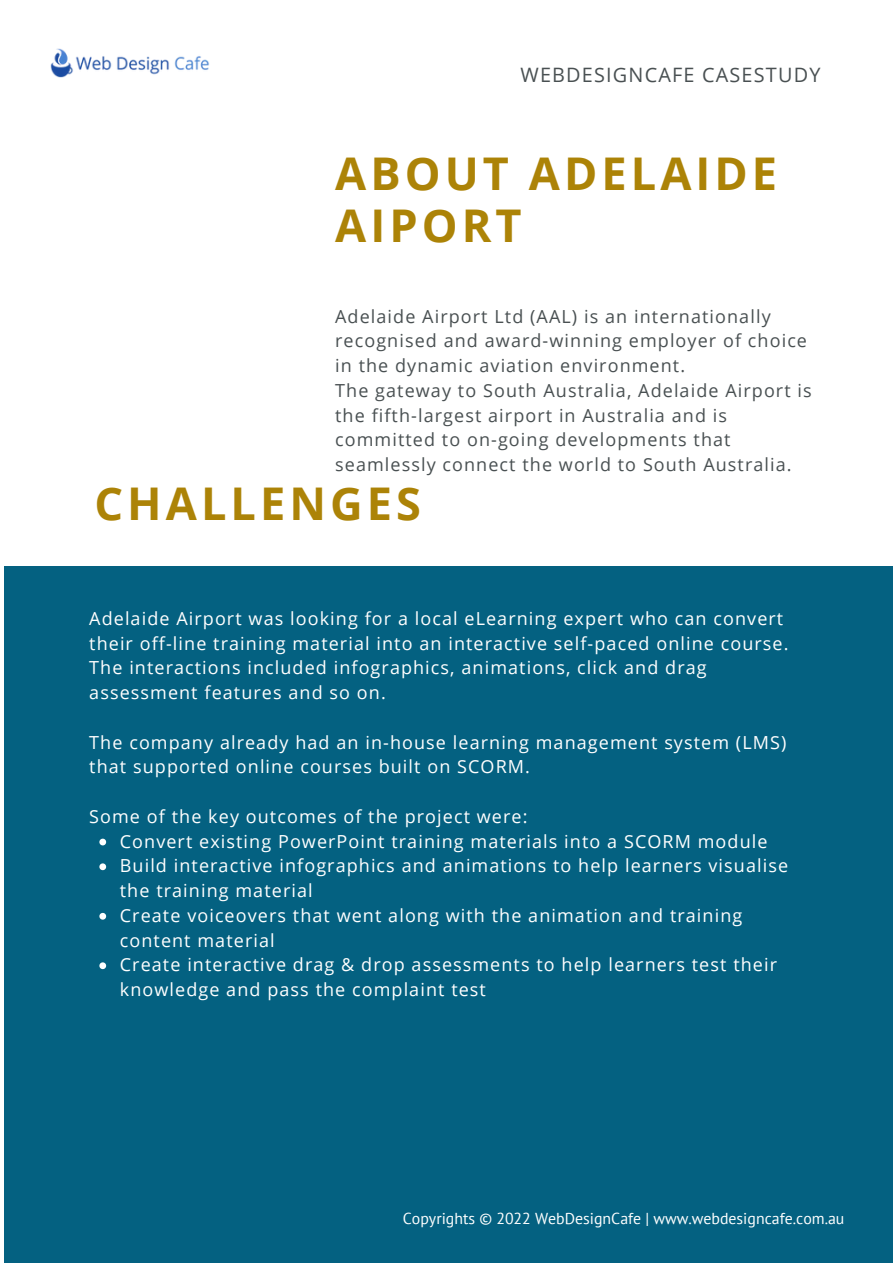
<style>
.page{position:relative;width:893px;height:1264px;background:#fff}
.page>*{position:absolute;margin:0;border:0;box-sizing:border-box;transform-origin:0 0}
.t1{font:700 45.15px/51.8px "Open Sans";letter-spacing:.09em;color:#ac8307}
.t2{font:19.8px "Open Sans";letter-spacing:.06em;color:#495052}
.t3{font:18px/24.8px "Open Sans";letter-spacing:.06em;color:#fff}
.t4{font:18px/24.8px "Open Sans";letter-spacing:.06em;color:#495052}
.t5{font:15.9px "PT Sans";color:#fff}
</style>
<div class="page">
<div style="left:4px;top:566px;width:888px;height:696px;background:#046181"></div>
<svg style="left:99px;top:838px;width:7px;height:7px"></svg>
<svg style="left:99px;top:863px;width:7px;height:7px"></svg>
<svg style="left:99px;top:912px;width:7px;height:7px"></svg>
<svg style="left:99px;top:962px;width:7px;height:7px"></svg>
<img style="left:51px;top:48px;width:158px;height:29px">
<p class="t2" style="left:520px;top:61px;width:301px">WEBDESIGNCAFE CASESTUDY</p>
<h1 class="t1" style="left:335px;top:147px;width:443px">ABOUT ADELAIDE<br>AIPORT</h1>
<p class="t4" style="left:335px;top:303px;width:478px">Adelaide Airport Ltd (AAL) is an internationally recognised and award-winning employer of choice in the dynamic aviation environment.<br>The gateway to South Australia, Adelaide Airport is the fifth-largest airport in Australia and is committed to on-going developments that seamlessly connect the world to South Australia.</p>
<h1 class="t1" style="left:94px;top:476px;width:328px">CHALLENGES</h1>
<p class="t3" style="left:89px;top:605px;width:700px">Adelaide Airport was looking for a local eLearning expert who can convert their off-line training material into an interactive self-paced online course.<br>The interactions included infographics, animations, click and drag assessment features and so on.</p>
<p class="t3" style="left:89px;top:729px;width:698px">The company already had an in-house learning management system (LMS) that supported online courses built on SCORM.</p>
<p class="t3" style="left:89px;top:803px;width:440px">Some of the key outcomes of the project were:</p>
<p class="t3" style="left:120px;top:828px;width:669px">Convert existing PowerPoint training materials into a SCORM module Build interactive infographics and animations to help learners visualise the training material<br>Create voiceovers that went along with the animation and training content material<br>Create interactive drag &amp; drop assessments to help learners test their knowledge and pass the complaint test</p>
<p class="t5" style="left:403px;top:1207px;width:443px">Copyrights © 2022 WebDesignCafe | www.webdesigncafe.com.au</p>
</div>
